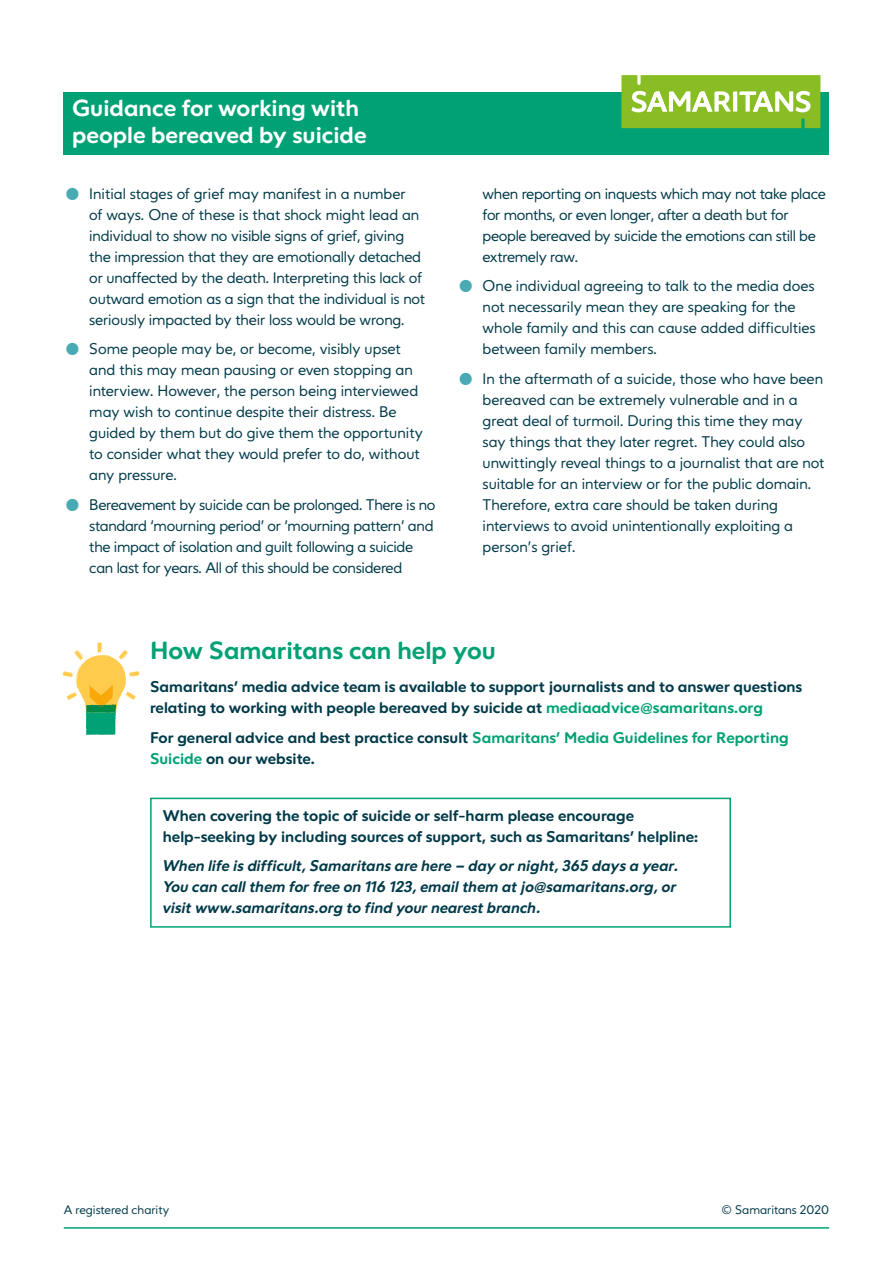
<style>
.page{position:relative;width:893px;height:1263px;background:#fff}
.page>*{position:absolute;margin:0;border:0;box-sizing:border-box;transform-origin:0 0}
.t1{font:700 24px "Varah";color:#00a174}
.t2{font:700 22.5px/27px "Varah";color:#fff}
.t3{font:15px/21px "Varah";color:#003a49}
.t4{font:700 15px/21px "Varah";color:#003a49}
.t5{font:15px/21px "Varah";letter-spacing:-.02em;color:#003a49}
.t6{font:italic 700 15px/21px "Varah";color:#003a49}
.t7{font:12px "Varah";color:#003a49}
.s1{font-weight:700;font-size:45px;color:#49aab3}
.s2{color:#00a174}
</style>
<div class="page">
<div style="left:64px;top:92px;width:765px;height:63px;background:#00a174"></div>
<hr style="left:64px;top:1227px;width:765px;height:2px;background:#00a174">
<svg style="left:621px;top:75px;width:199px;height:53px;background:#9dc84c"></svg>
<svg style="left:63px;top:642px;width:76px;height:93px"></svg>
<div style="left:150px;top:798px;width:581px;height:130px;border:2px solid #00a174"></div>
<h2 class="t2" style="left:72px;top:95px;width:296px">Guidance for working with people bereaved by suicide</h2>
<p class="t3" style="left:89px;top:183px;width:337px;text-indent:-26px"><span class="s1">•</span> Initial stages of grief may manifest in a number<br>of ways. One of these is that shock might lead an individual to show no visible signs of grief, giving the impression that they are emotionally detached or unaffected by the death. Interpreting this lack of outward emotion as a sign that the individual is not seriously impacted by their loss would be wrong.</p>
<p class="t3" style="left:89px;top:339px;width:335px;text-indent:-26px"><span class="s1">•</span> Some people may be, or become, visibly upset and this may mean pausing or even stopping an interview. However, the person being interviewed may wish to continue despite their distress. Be guided by them but do give them the opportunity to consider what they would prefer to do, without any pressure.</p>
<p class="t5" style="left:89px;top:494px;width:348px;text-indent:-26px"><span class="s1">•</span> Bereavement by suicide can be prolonged. There is no standard ‘mourning period’ or ‘mourning pattern’ and the impact of isolation and guilt following a suicide can last for years. All of this should be considered</p>
<p class="t5" style="left:483px;top:183px;width:345px">when reporting on inquests which may not take place for months, or even longer, after a death but for people bereaved by suicide the emotions can still be extremely raw.</p>
<p class="t3" style="left:483px;top:276px;width:335px;text-indent:-26px"><span class="s1">•</span> One individual agreeing to talk to the media does not necessarily mean they are speaking for the whole family and this can cause added difficulties between family members.</p>
<p class="t3" style="left:483px;top:368px;width:343px;text-indent:-26px"><span class="s1">•</span> In the aftermath of a suicide, those who have been bereaved can be extremely vulnerable and in a great deal of turmoil. During this time they may say things that they later regret. They could also unwittingly reveal things to a journalist that are not suitable for an interview or for the public domain.<br>Therefore, extra care should be taken during interviews to avoid unintentionally exploiting a person’s grief.</p>
<h1 class="t1" style="left:150px;top:636px;width:347px">How Samaritans can help you</h1>
<p class="t4" style="left:150px;top:676px;width:654px">Samaritans’ media advice team is available to support journalists and to answer questions relating to working with people bereaved by suicide at <span class="s2">mediaadvice@samaritans.org</span></p>
<p class="t4" style="left:150px;top:727px;width:640px">For general advice and best practice consult <span class="s2">Samaritans’ Media Guidelines for Reporting<br>Suicide</span> on our website.</p>
<p class="t4" style="left:163px;top:805px;width:537px">When covering the topic of suicide or self-harm please encourage help-seeking by including sources of support, such as Samaritans’ helpline:</p>
<p class="t6" style="left:163px;top:855px;width:517px">When life is difficult, Samaritans are here – day or night, 365 days a year.<br>You can call them for free on 116 123, email them at jo@samaritans.org, or visit www.samaritans.org to find your nearest branch.</p>
<p class="t7" style="left:64px;top:1203px;width:107px">A registered charity</p>
<p class="t7" style="left:722px;top:1203px;width:109px">© Samaritans 2020</p>
</div>
